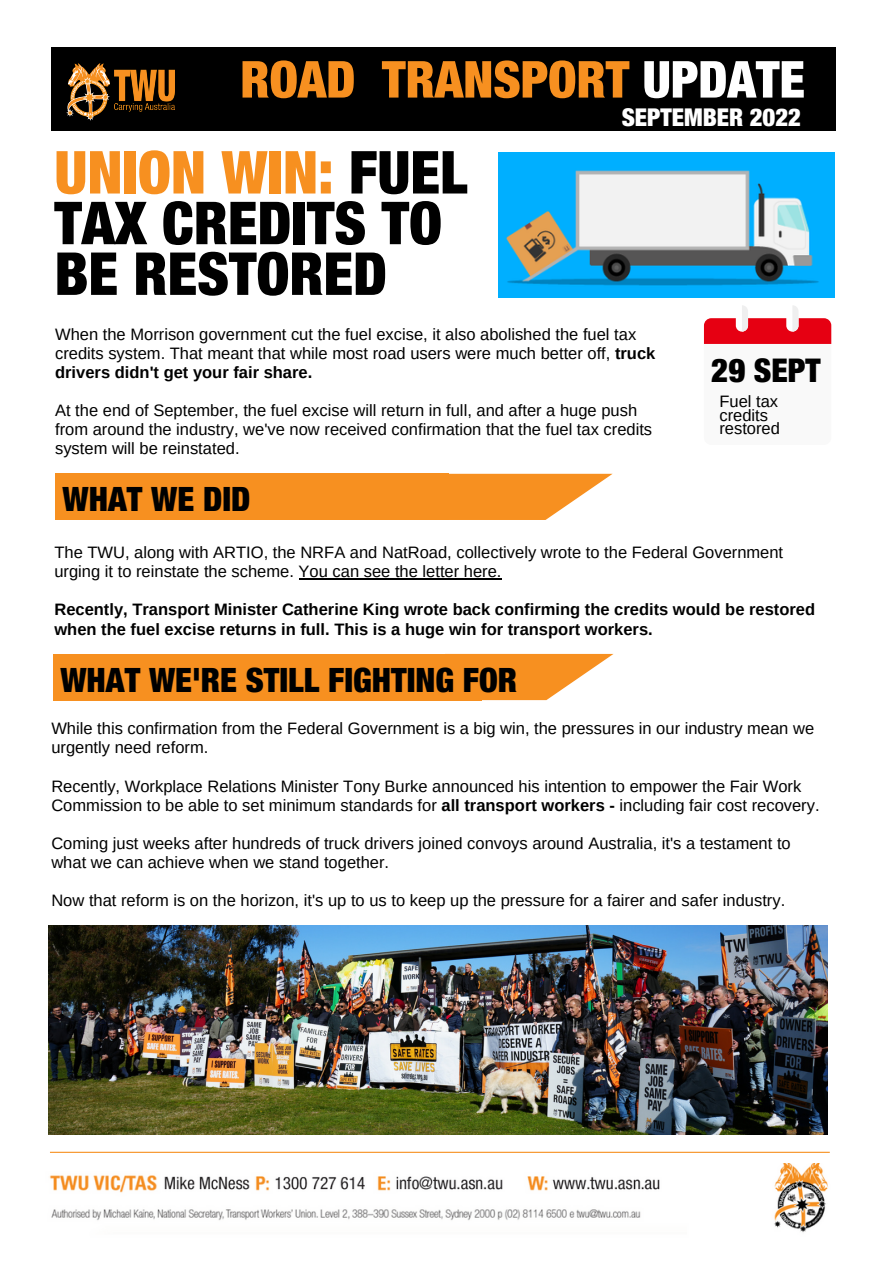
<style>
.page{position:relative;width:894px;height:1264px;background:#fff}
.page>*{position:absolute;margin:0;border:0;box-sizing:border-box;transform-origin:0 0}
.t1{font:900 condensed 59.25px/50.7px "Helvetica Neue LT Std";color:#000}
.t2{font:900 condensed 51px "Helvetica Neue LT Std";color:#f79020}
.t3{font:900 condensed 33.6px "Helvetica Neue LT Std";color:#000}
.t4{font:900 condensed 32.7px "Helvetica Neue LT Std";color:#000}
.t5{font:900 condensed 24.6px "Helvetica Neue LT Std";color:#fff}
.t6{font:16.5px/19.2px "Arimo";color:#000}
.t7{font:700 16.5px/19.2px "Arimo";color:#000}
.s1{color:#fff}
.s2{color:#f79020}
.s3{font-weight:700}
</style>
<div class="page">
<div style="left:51px;top:48px;width:784px;height:83px;background:#000"></div>
<img style="left:66px;top:63px;width:108px;height:58px">
<div style="left:55px;top:474px;width:393px;height:46px;background:#f79020"></div>
<div style="left:53px;top:654px;width:428px;height:46px;background:#f79020"></div>
<hr style="left:50px;top:1151px;width:779px;height:1px;background:#f79020">
<img style="left:498px;top:152px;width:335px;height:145px">
<svg style="left:448px;top:474px;width:164px;height:46px"></svg>
<svg style="left:481px;top:654px;width:132px;height:46px"></svg>
<img style="left:49px;top:925px;width:778px;height:209px">
<svg style="left:704px;top:305px;width:127px;height:39px"></svg>
<hr style="left:298px;top:578px;width:203px;height:1px;background:#000">
<img style="left:49px;top:1163px;width:779px;height:69px">
<h2 class="t2" style="left:240px;top:61px;width:566px">ROAD TRANSPORT <span class="s1">UPDATE</span></h2>
<h3 class="t5" style="left:621px;top:108px;width:181px">SEPTEMBER 2022</h3>
<h1 class="t1" style="left:54px;top:155px;width:414px"><span class="s2">UNION WIN:</span> FUEL<br>TAX CREDITS TO<br>BE RESTORED</h1>
<p class="t6" style="left:55px;top:324px;width:601px">When the Morrison government cut the fuel excise, it also abolished the fuel tax credits system. That meant that while most road users were much better off, <span class="s3">truck drivers didn't get your fair share.</span></p>
<p class="t6" style="left:55px;top:401px;width:598px">At the end of September, the fuel excise will return in full, and after a huge push from around the industry, we've now received confirmation that the fuel tax credits system will be reinstated.</p>
<h3 class="t4" style="left:711px;top:359px;width:111px">29 SEPT</h3>
<p class="t6" style="left:719px;top:394px;width:62px;line-height:13.5px">Fuel tax credits restored</p>
<h3 class="t3" style="left:63px;top:487px;width:189px">WHAT WE DID</h3>
<p class="t6" style="left:54px;top:542px;width:730px">The TWU, along with ARTIO, the NRFA and NatRoad, collectively wrote to the Federal Government urging it to reinstate the scheme. You can see the letter here.</p>
<p class="t7" style="left:54px;top:600px;width:762px">Recently, Transport Minister Catherine King wrote back confirming the credits would be restored when the fuel excise returns in full. This is a huge win for transport workers.</p>
<h3 class="t3" style="left:60px;top:667px;width:458px">WHAT WE'RE STILL FIGHTING FOR</h3>
<p class="t6" style="left:51px;top:718px;width:764px">While this confirmation from the Federal Government is a big win, the pressures in our industry mean we urgently need reform.</p>
<p class="t6" style="left:51px;top:776px;width:769px">Recently, Workplace Relations Minister Tony Burke announced his intention to empower the Fair Work<br>Commission to be able to set minimum standards for <span class="s3">all transport workers -</span> including fair cost recovery.</p>
<p class="t6" style="left:51px;top:833px;width:740px">Coming just weeks after hundreds of truck drivers joined convoys around Australia, it's a testament to what we can achieve when we stand together.</p>
<p class="t6" style="left:51px;top:891px;width:735px">Now that reform is on the horizon, it's up to us to keep up the pressure for a fairer and safer industry.</p>
</div>
